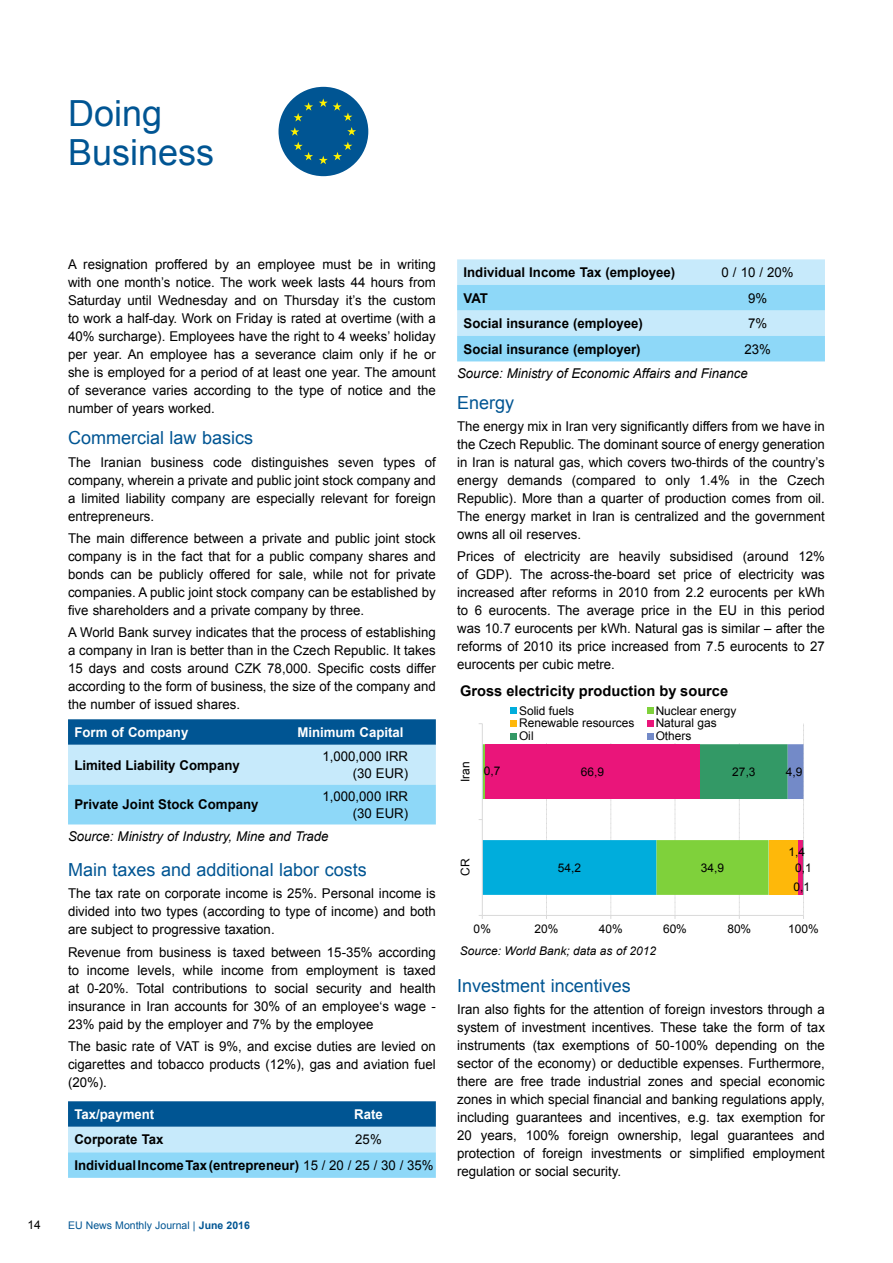
<style>
.page{position:relative;width:893px;height:1263px;background:#fff}
.page>*{position:absolute;margin:0;border:0;box-sizing:border-box;transform-origin:0 0}
.t1{font:36px/39px "Arial";color:#005593}
.t2{font:18px "Arial";color:#005593}
.t3{font:700 14.7px "Arial";color:#000}
.t4{font:13.5px/18px "Arial";color:#000;text-align:justify}
.t5{font:700 13.5px/25.5px "Arial";color:#000}
.t6{font:italic 13.5px "Arial";color:#000}
.t7{font:700 13.5px "Arial";color:#fff}
.t8{font:12px "Arial";letter-spacing:.005em;color:#000}
.t9{font:italic 12px "Arial";letter-spacing:.005em;color:#000}
.t10{font:10.5px "Arial";color:#005593}
.s1{font-weight:400}
.s2{font-weight:700}
</style>
<div class="page">
<svg style="left:68px;top:719px;width:368px;height:105px;background:#81bfe0"></svg>
<svg style="left:68px;top:1101px;width:368px;height:77px;background:#73b3d7"></svg>
<svg style="left:457px;top:259px;width:368px;height:102px;background:#abe1f9"></svg>
<div style="left:279px;top:87px;width:89px;height:89px;background:#005593;border-radius:50%"></div>
<svg style="left:319px;top:98px;width:33px;height:23px"></svg>
<svg style="left:294px;top:102px;width:19px;height:19px"></svg>
<svg style="left:290px;top:127px;width:9px;height:9px"></svg>
<svg style="left:294px;top:142px;width:19px;height:18px"></svg>
<svg style="left:319px;top:142px;width:33px;height:22px"></svg>
<svg style="left:347px;top:127px;width:9px;height:9px"></svg>
<div style="left:510px;top:708px;width:7px;height:6px;background:#00addc"></div>
<svg style="left:647px;top:708px;width:6px;height:6px"></svg>
<svg style="left:479px;top:720px;width:325px;height:199px"></svg>
<h1 class="t1" style="left:68px;top:94px;width:148px">Doing<br>Business</h1>
<p class="t8" style="left:27px;top:1217px;width:15px">14</p>
<p class="t4" style="left:68px;top:256px;width:369px">A resignation proffered by an employee must be in writing with one month’s notice. The work week lasts 44 hours from Saturday until Wednesday and on Thursday it’s the custom to work a half-day. Work on Friday is rated at overtime (with a 40% surcharge). Employees have the right to 4 weeks’ holiday per year. An employee has a severance claim only if he or she is employed for a period of at least one year. The amount of severance varies according to the type of notice and the number of years worked.</p>
<h2 class="t2" style="left:68px;top:426px;width:187px">Commercial law basics</h2>
<p class="t4" style="left:68px;top:453px;width:369px">The Iranian business code distinguishes seven types of company, wherein a private and public joint stock company and a limited liability company are especially relevant for foreign entrepreneurs.</p>
<p class="t4" style="left:68px;top:529px;width:369px">The main difference between a private and public joint stock company is in the fact that for a public company shares and bonds can be publicly offered for sale, while not for private companies. A public joint stock company can be established by five shareholders and a private company by three.</p>
<p class="t4" style="left:68px;top:623px;width:369px">A World Bank survey indicates that the process of establishing a company in Iran is better than in the Czech Republic. It takes 15 days and costs around CZK 78,000. Specific costs differ according to the form of business, the size of the company and the number of issued shares.</p>
<p class="t7" style="left:74px;top:723px;width:115px">Form of Company</p>
<p class="t7" style="left:297px;top:723px;width:108px">Minimum Capital</p>
<p class="t5" style="left:74px;top:752px;width:167px">Limited Liability Company</p>
<p class="t4" style="left:322px;top:748px;width:87px;line-height:17.2px;text-align:right">1,000,000 IRR (30 EUR)</p>
<p class="t5" style="left:74px;top:792px;width:186px">Private Joint Stock Company</p>
<p class="t4" style="left:322px;top:788px;width:87px;line-height:17.2px;text-align:right">1,000,000 IRR (30 EUR)</p>
<p class="t6" style="left:68px;top:827px;width:262px">Source: Ministry of Industry, Mine and Trade</p>
<h2 class="t2" style="left:68px;top:858px;width:300px">Main taxes and additional labor costs</h2>
<p class="t4" style="left:68px;top:885px;width:369px">The tax rate on corporate income is 25%. Personal income is divided into two types (according to type of income) and both are subject to progressive taxation.</p>
<p class="t4" style="left:68px;top:943px;width:369px">Revenue from business is taxed between 15-35% according to income levels, while income from employment is taxed at 0-20%. Total contributions to social security and health insurance in Iran accounts for 30% of an employee‘s wage - 23% paid by the employer and 7% by the employee</p>
<p class="t4" style="left:68px;top:1037px;width:369px">The basic rate of VAT is 9%, and excise duties are levied on cigarettes and tobacco products (12%), gas and aviation fuel (20%).</p>
<p class="t7" style="left:74px;top:1105px;width:81px">Tax/payment</p>
<p class="t7" style="left:354px;top:1105px;width:30px">Rate</p>
<p class="t5" style="left:74px;top:1127px;width:91px">Corporate Tax</p>
<p class="t5" style="left:74px;top:1127px;width:361px;text-indent:281px"><span class="s1">25%<br></span>Individual Income Tax (entrepreneur) <span class="s1">15 / 20 / 25 / 30 / 35%</span></p>
<p class="t10" style="left:68px;top:1218px;width:183px">EU News Monthly Journal | <span class="s2">June 2016</span></p>
<p class="t5" style="left:463px;top:260px;width:213px">Individual Income Tax (employee)</p>
<p class="t4" style="left:722px;top:263px;width:74px">0 / 10 / 20%</p>
<p class="t5" style="left:463px;top:285px;width:26px">VAT</p>
<p class="t4" style="left:748px;top:289px;width:21px">9%</p>
<p class="t5" style="left:463px;top:311px;width:181px">Social insurance (employee)</p>
<p class="t4" style="left:748px;top:314px;width:21px">7%</p>
<p class="t5" style="left:463px;top:337px;width:179px">Social insurance (employer)</p>
<p class="t4" style="left:744px;top:340px;width:28px">23%</p>
<p class="t6" style="left:457px;top:364px;width:292px">Source: Ministry of Economic Affairs and Finance</p>
<h2 class="t2" style="left:457px;top:391px;width:59px">Energy</h2>
<p class="t4" style="left:457px;top:417px;width:369px">The energy mix in Iran very significantly differs from we have in the Czech Republic. The dominant source of energy generation in Iran is natural gas, which covers two-thirds of the country’s energy demands (compared to only 1.4% in the Czech Republic). More than a quarter of production comes from oil.<br>The energy market in Iran is centralized and the government owns all oil reserves.</p>
<p class="t4" style="left:457px;top:548px;width:369px">Prices of electricity are heavily subsidised (around 12% of GDP). The across-the-board set price of electricity was increased after reforms in 2010 from 2.2 eurocents per kWh to 6 eurocents. The average price in the EU in this period was 10.7 eurocents per kWh. Natural gas is similar – after the reforms of 2010 its price increased from 7.5 eurocents to 27 eurocents per cubic metre.</p>
<p class="t3" style="left:460px;top:680px;width:270px">Gross electricity production by source</p>
<p class="t8" style="left:457px;top:782px;width:22px;rotate:-90deg">Iran</p>
<p class="t8" style="left:484px;top:762px;width:18px">0,7</p>
<p class="t8" style="left:519px;top:702px;width:57px">Solid fuels</p>
<p class="t8" style="left:656px;top:702px;width:82px">Nuclear energy</p>
<p class="t8" style="left:519px;top:715px;width:117px">Renewable resources</p>
<p class="t8" style="left:656px;top:715px;width:63px">Natural gas</p>
<p class="t8" style="left:519px;top:728px;width:16px">Oil</p>
<p class="t8" style="left:656px;top:728px;width:37px">Others</p>
<p class="t8" style="left:581px;top:764px;width:25px">66,9</p>
<p class="t8" style="left:732px;top:764px;width:25px">27,3</p>
<p class="t8" style="left:457px;top:876px;width:19px;rotate:-90deg">CR</p>
<p class="t8" style="left:558px;top:860px;width:25px">54,2</p>
<p class="t8" style="left:701px;top:860px;width:25px">34,9</p>
<p class="t8" style="left:786px;top:764px;width:18px">4,9</p>
<p class="t8" style="left:788px;top:844px;width:18px">1,4</p>
<p class="t8" style="left:795px;top:860px;width:18px">0,1</p>
<p class="t8" style="left:793px;top:879px;width:18px">0,1</p>
<p class="t8" style="left:474px;top:921px;width:19px">0%</p>
<p class="t8" style="left:535px;top:921px;width:25px">20%</p>
<p class="t8" style="left:599px;top:921px;width:25px">40%</p>
<p class="t8" style="left:663px;top:921px;width:25px">60%</p>
<p class="t8" style="left:727px;top:921px;width:25px">80%</p>
<p class="t8" style="left:788px;top:921px;width:32px">100%</p>
<p class="t9" style="left:460px;top:943px;width:198px">Source: World Bank; data as of 2012</p>
<h2 class="t2" style="left:457px;top:973px;width:175px">Investment incentives</h2>
<p class="t4" style="left:457px;top:1000px;width:369px">Iran also fights for the attention of foreign investors through a system of investment incentives. These take the form of tax instruments (tax exemptions of 50-100% depending on the sector of the economy) or deductible expenses. Furthermore, there are free trade industrial zones and special economic zones in which special financial and banking regulations apply, including guarantees and incentives, e.g. tax exemption for 20 years, 100% foreign ownership, legal guarantees and protection of foreign investments or simplified employment regulation or social security.</p>
</div>
